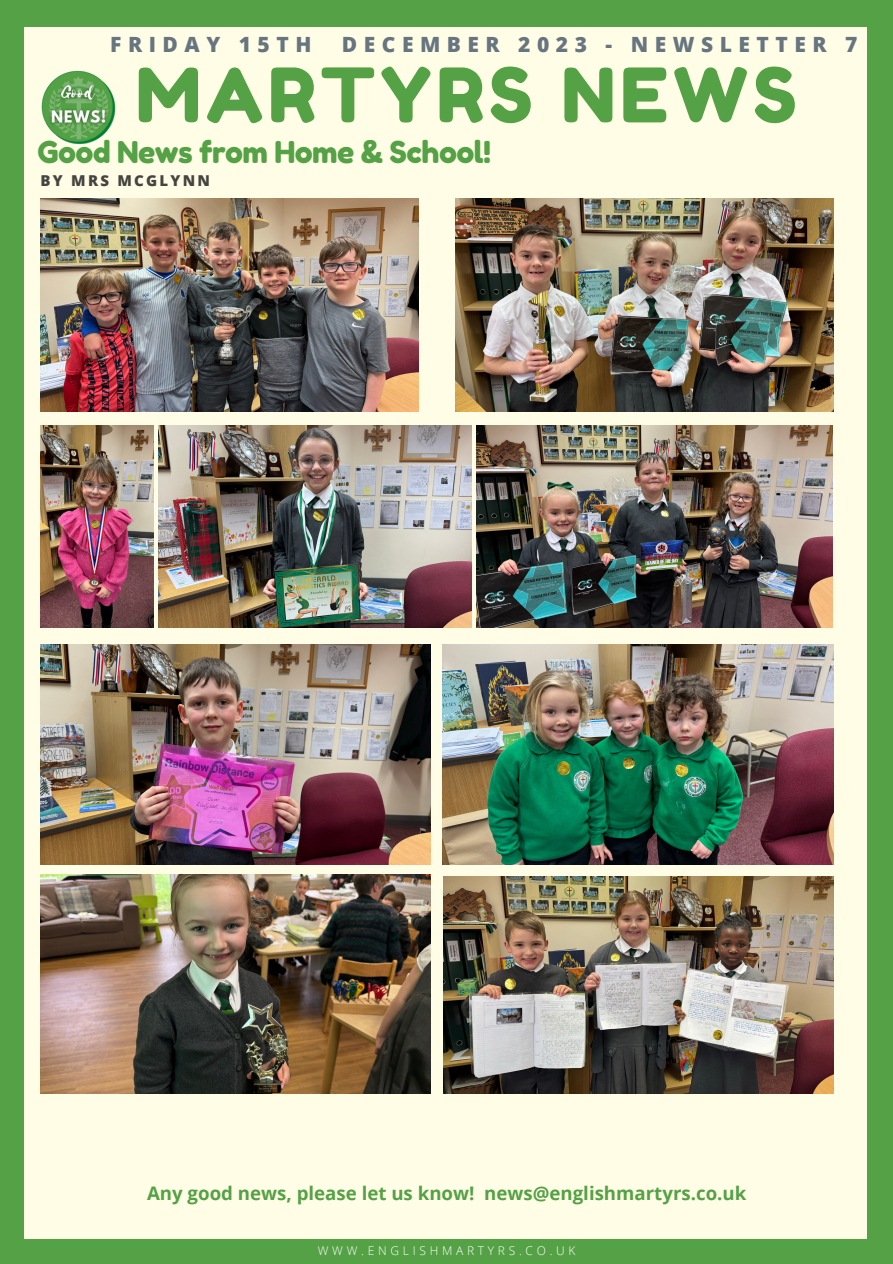
<style>
.page{position:relative;width:893px;height:1264px;background:#fff}
.page>*{position:absolute;margin:0;border:0;box-sizing:border-box;transform-origin:0 0}
.t1{font:74.85px "Fredoka One";letter-spacing:.065em;color:#54a146}
.t2{font:30px "Fredoka One";letter-spacing:-.02em;color:#54a146}
.t3{font:800 21px "Open Sans";letter-spacing:.31em;color:#66757f}
.t4{font:700 18.6px "Open Sans";color:#54a146}
.t5{font:800 15px "Open Sans";letter-spacing:.15em;color:#444440}
.t6{font:300 12px "Open Sans";letter-spacing:.31em;color:#fff}
</style>
<div class="page">
<div style="left:0;top:0;width:892px;height:1263px;background:#54a146"></div>
<div style="left:25px;top:27px;width:841px;height:1210px;background:#fffde5"></div>
<img style="left:41px;top:70px;width:75px;height:75px">
<img style="left:444px;top:876px;width:389px;height:217px">
<img style="left:455px;top:199px;width:378px;height:212px">
<img style="left:41px;top:199px;width:378px;height:212px">
<img style="left:41px;top:425px;width:112px;height:202px">
<img style="left:158px;top:425px;width:313px;height:202px">
<img style="left:476px;top:425px;width:356px;height:202px">
<img style="left:41px;top:644px;width:389px;height:220px">
<img style="left:41px;top:874px;width:389px;height:219px">
<img style="left:443px;top:644px;width:390px;height:220px">
<p class="t3" style="left:110px;top:30px;width:203px">FRIDAY 15TH</p>
<p class="t3" style="left:342px;top:30px;width:517px">DECEMBER 2023 - NEWSLETTER 7</p>
<p class="t1" style="left:136px;top:49px;width:662px">MARTYRS NEWS</p>
<p class="t2" style="left:37px;top:134px;width:455px">Good News from Home &amp; School!</p>
<p class="t5" style="left:41px;top:170px;width:171px">BY MRS MCGLYNN</p>
<p class="t4" style="left:147px;top:1179px;width:600px">Any good news, please let us know! news@englishmartyrs.co.uk</p>
<p class="t6" style="left:318px;top:1242px;width:259px">WWW.ENGLISHMARTYRS.CO.UK</p>
</div>
